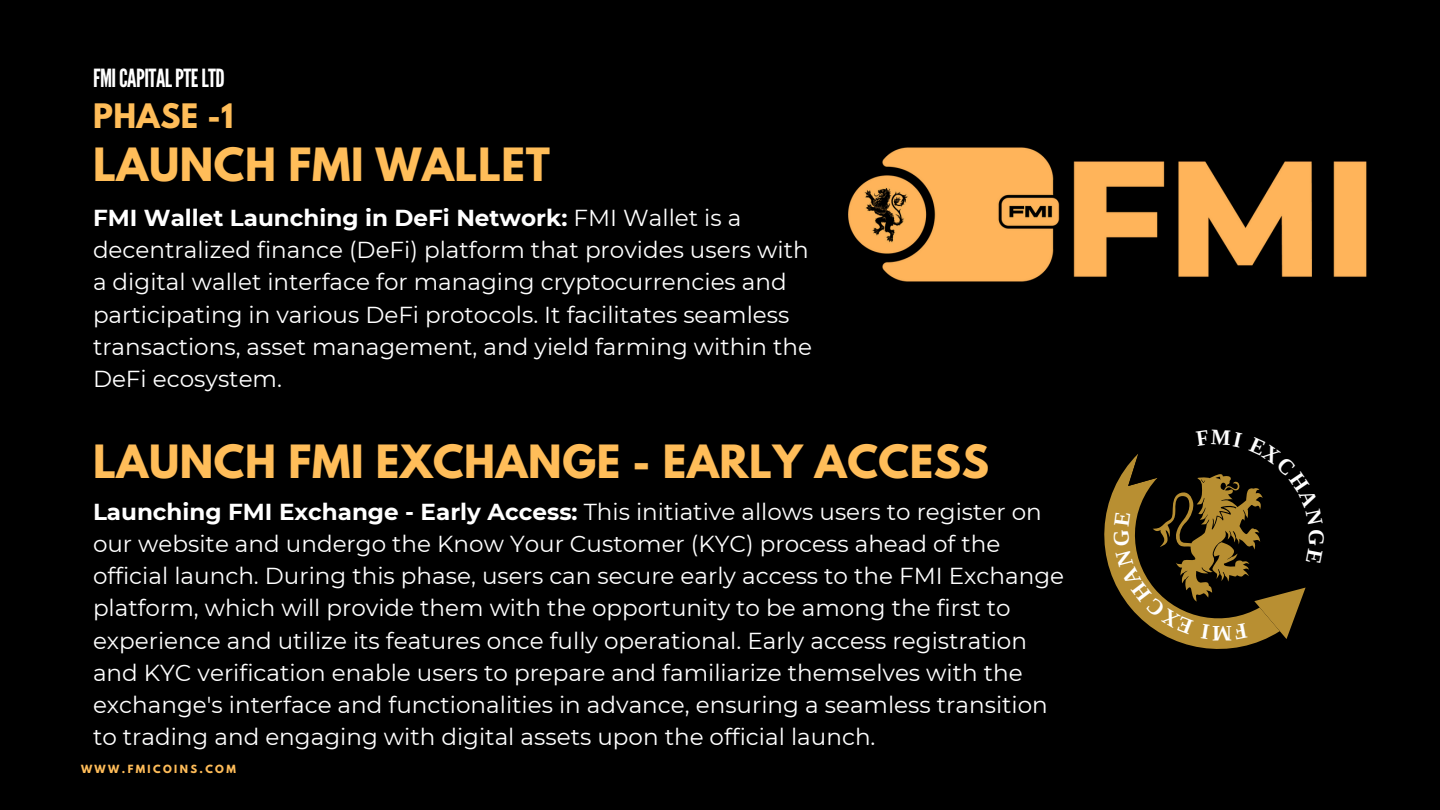
<style>
.page{position:relative;width:1440px;height:810px;background:#000}
.page>*{position:absolute;margin:0;border:0;box-sizing:border-box;transform-origin:0 0}
.t1{font:700 40.6px "League Spartan";letter-spacing:.015em;color:#ffbd59}
.t2{font:700 29.9px "League Spartan";letter-spacing:.015em;color:#ffbd59}
.t3{font:25px "League Gothic";letter-spacing:-.02em;color:#fff}
.t4{font:23.1px/32.2px "Montserrat";color:#fff}
.t5{font:700 22px "Liberation Serif";color:#fff}
.t6{font:700 22px "Liberation Serif";color:#fff;scale:.94 1}
.t7{font:700 10px "League Spartan";letter-spacing:.24em;color:#ffbd59}
.s1{font-weight:700}
</style>
<div class="page">
<img style="left:848px;top:147px;width:519px;height:135px">
<svg style="left:1104px;top:454px;width:202px;height:195px"></svg>
<p class="t3" style="left:93px;top:63px;width:133px">FMICAPITALPTELTD</p>
<h4 class="t2" style="left:93px;top:101px;width:142px">PHASE -1</h4>
<h2 class="t1" style="left:93px;top:144px;width:459px">LAUNCH FMI WALLET</h2>
<p class="t4" style="left:93px;top:201px;width:721px"><span class="s1">FMI Wallet Launching in DeFi Network:</span> FMI Wallet is a decentralized finance (DeFi) platform that provides users with a digital wallet interface for managing cryptocurrencies and participating in various DeFi protocols. It facilitates seamless transactions, asset management, and yield farming within the DeFi ecosystem.</p>
<h1 class="t1" style="left:93px;top:442px;width:898px">LAUNCH FMI EXCHANGE - EARLY ACCESS</h1>
<h4 class="t4" style="left:93px;top:495px;width:973px"><span class="s1">Launching FMI Exchange - Early Access:</span> This initiative allows users to register on our website and undergo the Know Your Customer (KYC) process ahead of the official launch. During this phase, users can secure early access to the FMI Exchange platform, which will provide them with the opportunity to be among the first to experience and utilize its features once fully operational. Early access registration and KYC verification enable users to prepare and familiarize themselves with the exchange's interface and functionalities in advance, ensuring a seamless transition to trading and engaging with digital assets upon the official launch.</h4>
<h1 class="t7" style="left:81px;top:764px;width:156px">WWW.FMICOINS.COM</h1>
<p class="t6" style="left:1232px;top:645px;width:22px;rotate:180deg">M</p>
<p class="t5" style="left:1329px;top:529px;width:18px;rotate:90deg">G</p>
</div>
